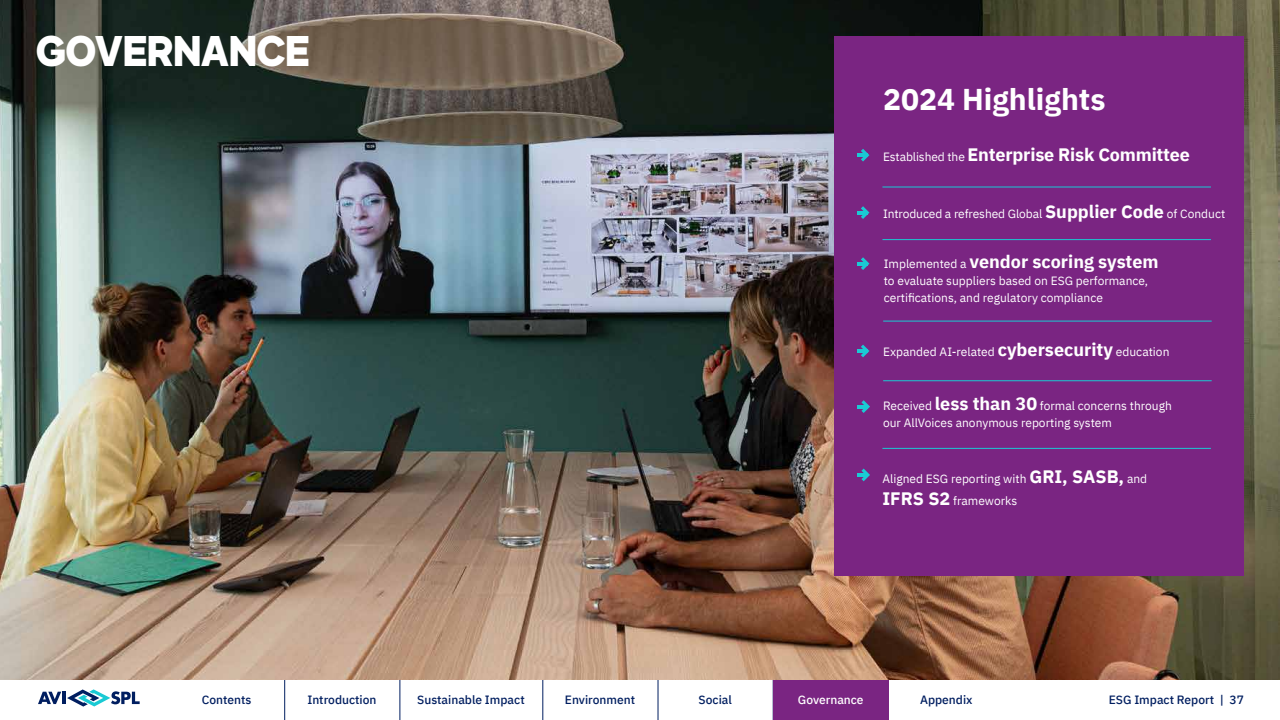
<style>
.page{position:relative;width:1280px;height:720px;background:#fff}
.page>*{position:absolute;margin:0;border:0;box-sizing:border-box;transform-origin:0 0}
.t1{font:700 40px "Salmond";color:#fff}
.t2{font:700 30px "IBM Plex Sans";color:#fff}
.t3{font:700 18px "IBM Plex Sans";letter-spacing:-.01em;color:#fff}
.t4{font:12px/17px "IBM Plex Sans";color:#fff}
.t5{font:500 12px "IBM Plex Sans";color:#001e60}
.t6{font:500 12px "IBM Plex Sans";color:#fff}
.s1{font-weight:400;font-size:12px}
.s2{font-weight:700;font-size:18px}
</style>
<div class="page">
<svg style="left:38px;top:689px;width:102px;height:18px"></svg>
<hr style="left:658px;top:679px;width:1px;height:41px;background:#001e60">
<hr style="left:542px;top:679px;width:1px;height:41px;background:#001e60">
<hr style="left:400px;top:679px;width:1px;height:41px;background:#001e60">
<hr style="left:284px;top:679px;width:1px;height:41px;background:#001e60">
<div style="left:773px;top:679px;width:116px;height:41px;background:#7a2582"></div>
<hr style="left:36px;top:679px;width:1208px;height:1px;background:#001e60">
<img style="left:0;top:0;width:1280px;height:679px">
<div style="left:835px;top:36px;width:409px;height:540px;background:#7a2582"></div>
<hr style="left:882px;top:187px;width:329px;height:1px;background:#1acad4">
<hr style="left:882px;top:239px;width:329px;height:1px;background:#1acad4">
<hr style="left:883px;top:321px;width:329px;height:1px;background:#1acad4">
<hr style="left:883px;top:380px;width:329px;height:1px;background:#1acad4">
<svg style="left:857px;top:149px;width:12px;height:13px"></svg>
<svg style="left:857px;top:206px;width:12px;height:13px"></svg>
<hr style="left:882px;top:448px;width:329px;height:1px;background:#1acad4">
<svg style="left:857px;top:257px;width:12px;height:13px"></svg>
<hr style="left:857px;top:349px;width:10px;height:4px;background:#1acad4">
<svg style="left:861px;top:345px;width:8px;height:12px"></svg>
<svg style="left:858px;top:400px;width:12px;height:13px"></svg>
<svg style="left:858px;top:469px;width:12px;height:12px"></svg>
<h1 class="t1" style="left:36px;top:22px;width:275px">GOVERNANCE</h1>
<h2 class="t2" style="left:883px;top:76px;width:224px">2024 Highlights</h2>
<h3 class="t3" style="left:883px;top:140px;width:308px"><span class="s1">Established the</span> Enterprise Risk Committee</h3>
<p class="t4" style="left:883px;top:204px;width:344px">Introduced a refreshed Global <span class="s2">Supplier Code</span> of Conduct</p>
<h3 class="t3" style="left:884px;top:247px;width:276px"><span class="s1">Implemented a</span> vendor scoring system</h3>
<p class="t4" style="left:884px;top:271px;width:266px">to evaluate suppliers based on ESG performance, certifications, and regulatory compliance</p>
<p class="t4" style="left:883px;top:342px;width:288px">Expanded AI-related <span class="s2">cybersecurity</span> education</p>
<p class="t4" style="left:883px;top:396px;width:290px">Received <span class="s2">less than 30</span> formal concerns through our AllVoices anonymous reporting system</p>
<p class="t4" style="left:882px;top:467px;width:266px;line-height:22px">Aligned ESG reporting with <span class="s2">GRI, SASB,</span> and<br><span class="s2">IFRS S2</span> frameworks</p>
<p class="t5" style="left:202px;top:691px;width:51px">Contents</p>
<p class="t5" style="left:307px;top:691px;width:71px">Introduction</p>
<p class="t5" style="left:417px;top:691px;width:109px">Sustainable Impact</p>
<p class="t5" style="left:565px;top:691px;width:72px">Environment</p>
<p class="t5" style="left:699px;top:691px;width:35px">Social</p>
<p class="t6" style="left:798px;top:691px;width:67px">Governance</p>
<p class="t5" style="left:920px;top:691px;width:54px">Appendix</p>
<p class="t5" style="left:1109px;top:691px;width:137px">ESG Impact Report | 37</p>
</div>
